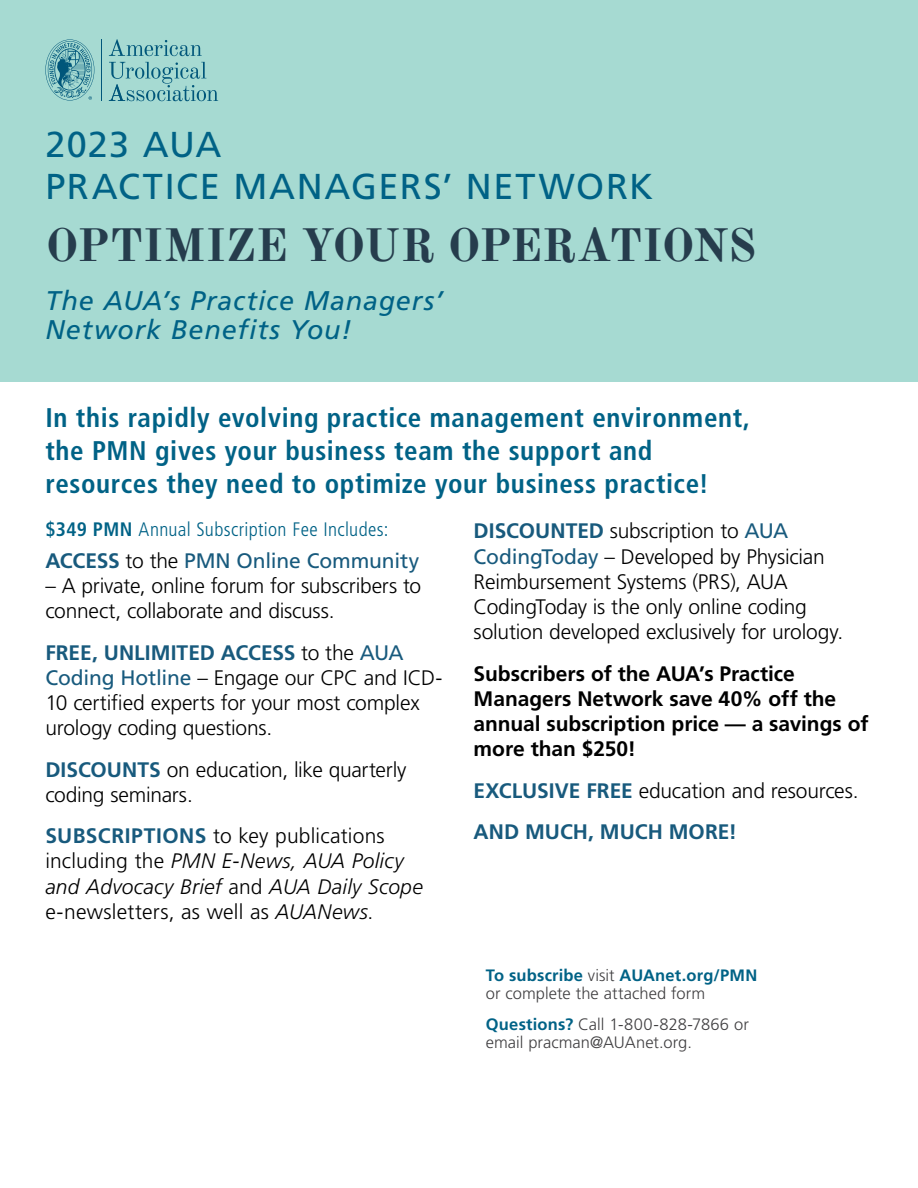
<style>
.page{position:relative;width:918px;height:1188px;background:#fff}
.page>*{position:absolute;margin:0;border:0;box-sizing:border-box;transform-origin:0 0}
.t1{font:700 46.5px "Old Standard TT";letter-spacing:-.01em;color:#263d4d}
.t2{font:36px/42px "Frutiger LT Pro";letter-spacing:.04em;color:#006286}
.t3{font:700 condensed 27px/33px "Frutiger LT Pro";letter-spacing:.025em;color:#006286}
.t4{font:italic 27px/28.5px "Frutiger LT Pro";letter-spacing:.035em;color:#006286}
.t5{font:300 21px/25.2px "Frutiger LT Pro";letter-spacing:-.01em;color:#000}
.t6{font:300 21px/25.2px "Frutiger LT Pro";letter-spacing:.01em;color:#000}
.t7{font:700 21px/25.2px "Frutiger LT Pro";letter-spacing:-.005em;color:#000}
.t8{font:700 21px/41.7px "Frutiger LT Pro";color:#185a7d}
.t9{font:21px "Frutiger LT Pro";letter-spacing:-.005em;color:#185a7d}
.t10{font:300 condensed 19.5px "Frutiger LT Pro";letter-spacing:.02em;color:#006286}
.t11{font:300 16.5px/18px "Frutiger LT Pro";letter-spacing:.005em;color:#414042}
.s1{font-weight:700}
.s2{font-weight:300;color:#000}
.s3{font-weight:700;color:#185a7d}
.s4{font-weight:400;color:#185a7d}
.s5{font-style:italic}
.s6{font-weight:700;color:#006286}
</style>
<div class="page">
<div style="left:0;top:0;width:918px;height:381px;background:#a6dad2"></div>
<svg style="left:109px;top:39px;width:93px;height:17px"></svg>
<hr style="left:101px;top:40px;width:1px;height:61px;background:#00567a">
<svg style="left:109px;top:62px;width:109px;height:39px"></svg>
<svg style="left:45px;top:39px;width:49px;height:62px"></svg>
<h2 class="t2" style="left:45px;top:124px;width:609px">2023 AUA<br>PRACTICE MANAGERS’ NETWORK</h2>
<h1 class="t1" style="left:45px;top:209px;width:713px">OPTIMIZE YOUR OPERATIONS</h1>
<p class="t4" style="left:45px;top:287px;width:399px">The AUA’s Practice Managers’<br>Network Benefits You!</p>
<p class="t3" style="left:45px;top:401px;width:706px">In this rapidly evolving practice management environment, the PMN gives your business team the support and resources they need to optimize your business practice!</p>
<p class="t10" style="left:45px;top:518px;width:345px"><span class="s1">$349 PMN</span> Annual Subscription Fee Includes:</p>
<p class="t9" style="left:45px;top:548px;width:375px"><span class="s1">ACCESS</span> <span class="s2">to the</span> PMN Online Community</p>
<p class="t5" style="left:45px;top:573px;width:377px">– A private, online forum for subscribers to connect, collaborate and discuss.</p>
<p class="t5" style="left:45px;top:640px;width:399px"><span class="s3">FREE, UNLIMITED ACCESS</span> to the <span class="s4">AUA Coding Hotline</span> – Engage our CPC and ICD-10 certified experts for your most complex urology coding questions.</p>
<p class="t5" style="left:45px;top:757px;width:363px"><span class="s3">DISCOUNTS</span> on education, like quarterly coding seminars.</p>
<p class="t6" style="left:45px;top:823px;width:379px"><span class="s3">SUBSCRIPTIONS</span> to key publications including the <span class="s5">PMN E-News, AUA Policy and Advocacy Brief</span> and <span class="s5">AUA Daily Scope </span>e-newsletters, as well as <span class="s5">AUANews</span>.</p>
<p class="t5" style="left:474px;top:519px;width:371px"><span class="s3">DISCOUNTED</span> subscription to <span class="s4">AUA CodingToday</span> – Developed by Physician Reimbursement Systems (PRS), AUA CodingToday is the only online coding solution developed exclusively for urology.</p>
<p class="t7" style="left:474px;top:661px;width:396px">Subscribers of the AUA’s Practice<br>Managers Network save 40% off the annual subscription price — a savings of more than $250!</p>
<p class="t8" style="left:474px;top:770px;width:386px">EXCLUSIVE FREE <span class="s2">education and resources.<br></span>AND MUCH, MUCH MORE!</p>
<p class="t11" style="left:486px;top:966px;width:273px"><span class="s6">To subscribe</span> visit <span class="s6">AUAnet.org/PMN </span>or complete the attached form</p>
<p class="t11" style="left:486px;top:1016px;width:265px"><span class="s6">Questions?</span> Call 1-800-828-7866 or email pracman@AUAnet.org.</p>
</div>
